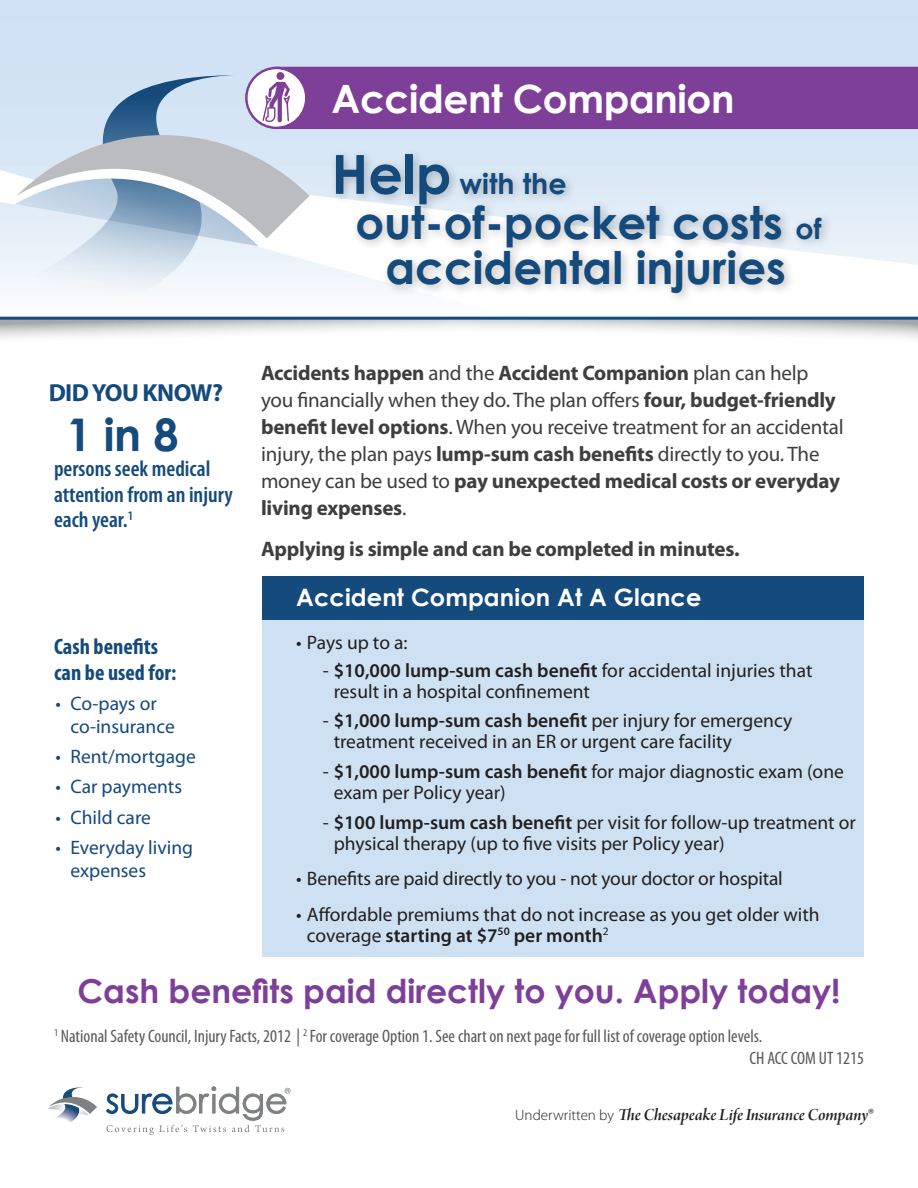
<style>
.page{position:relative;width:918px;height:1188px;background:#fff}
.page>*{position:absolute;margin:0;border:0;box-sizing:border-box;transform-origin:0 0}
.body{font:700 45px/45px "Century Gothic";color:#144a7c;text-align:center}
.t1{font:700 39px "Century Gothic";letter-spacing:-.01em;color:#fff}
.t2{font:700 33px "Century Gothic";color:#7e3f98}
.t3{font:700 28.5px "Century Gothic";color:#144a7c}
.body-2{font:700 24.75px "Myriad Pro";letter-spacing:-.025em;color:#144a7c}
.t4{font:700 24px "Century Gothic";letter-spacing:.005em;color:#fff}
.body-3{font:600 condensed 22.5px/25.5px "Myriad Pro";color:#144a7c}
.body-4{font:700 condensed 22.5px/25.5px "Myriad Pro";color:#144a7c}
.t5{font:21px/27px "Myriad Pro";letter-spacing:-.01em;color:#3e3e3f}
.t6{font:700 21px "Myriad Pro";letter-spacing:-.01em;color:#3e3e3f}
.t7{font:19.5px/21px "Myriad Pro";color:#231f20}
.t8{font:19.5px/23.4px "Myriad Pro";color:#144a7c}
.t9{font:condensed 18px "Myriad Pro";color:#57585a}
.t10{font:18px "Arno Pro Smbd Italic Display";letter-spacing:-.005em;color:#231f20}
.s1{font-size:54px}
.s2{font-size:28.5px}
.s3{font-weight:700}
.s4{font-weight:600}
.s5{font-family:"Myriad Pro";font-weight:300;font-size:15px}
</style>
<div class="page">
<svg style="left:0;top:320px;width:918px;height:18px"></svg>
<svg style="left:0;top:0;width:918px;height:320px;background:#ccddef"></svg>
<svg style="left:5px;top:247px;width:237px;height:44px;fill:#ecf3fa"></svg>
<svg style="left:259px;top:247px;width:659px;height:69px"></svg>
<div style="left:329px;top:148px;width:504px;height:157px;background:#231f20;opacity:.28"></div>
<svg style="left:0;top:67px;width:918px;height:180px;background:#bdb7d6"></svg>
<div style="left:262px;top:577px;width:602px;height:43px;background:#144a7c"></div>
<div style="left:262px;top:620px;width:602px;height:336px;background:#cee1f3"></div>
<svg style="left:48px;top:1087px;width:49px;height:35px"></svg>
<svg style="left:106px;top:1086px;width:185px;height:49px"></svg>
<p class="t1" style="left:332px;top:69px;width:404px">Accident Companion</p>
<p class="t3" style="left:332px;top:162px;width:237px"><span class="s1">Help</span> with the</p>
<p class="body" style="left:355px;top:198px;width:468px">out-of-pocket costs <span class="s2">of </span>accidental injuries</p>
<p class="body-2" style="left:49px;top:377px;width:176px">DID YOU KNOW?</p>
<p class="body" style="left:66px;top:410px;width:114px">1 in 8</p>
<p class="body-3" style="left:54px;top:456px;width:180px">persons seek medical attention from an injury each year.<sup>1</sup></p>
<p class="body-4" style="left:54px;top:633px;width:124px">Cash benefits can be used for:</p>
<p class="t8" style="left:70px;top:691px;width:106px;text-indent:-15px">• Co-pays or co-insurance</p>
<p class="t8" style="left:56px;top:745px;width:142px">• Rent/mortgage</p>
<p class="t8" style="left:56px;top:775px;width:128px">• Car payments</p>
<p class="t8" style="left:56px;top:805px;width:97px">• Child care</p>
<p class="t8" style="left:70px;top:835px;width:124px;text-indent:-15px">• Everyday living expenses</p>
<p class="t5" style="left:261px;top:359px;width:584px"><span class="s3">Accidents happen</span> and the <span class="s3">Accident Companion</span> plan can help you financially when they do. The plan offers <span class="s3">four, budget-friendly benefit level options</span>. When you receive treatment for an accidental injury, the plan pays <span class="s3">lump-sum cash benefits</span> directly to you. The money can be used to <span class="s3">pay unexpected medical costs or everyday living expenses</span>.</p>
<p class="t6" style="left:261px;top:535px;width:480px">Applying is simple and can be completed in minutes.</p>
<p class="t4" style="left:296px;top:579px;width:407px">Accident Companion At A Glance</p>
<p class="t7" style="left:296px;top:631px;width:113px">• Pays up to a:</p>
<p class="t7" style="left:334px;top:659px;width:480px;text-indent:-11px">- <span class="s4">$10,000 lump-sum cash benefit</span> for accidental injuries that result in a hospital confinement</p>
<p class="t7" style="left:334px;top:710px;width:460px;text-indent:-11px">- <span class="s4">$1,000 lump-sum cash benefit</span> per injury for emergency treatment received in an ER or urgent care facility</p>
<p class="t7" style="left:334px;top:761px;width:512px;text-indent:-11px">- <span class="s4">$1,000 lump-sum cash benefit</span> for major diagnostic exam (one exam per Policy year)</p>
<p class="t7" style="left:334px;top:811px;width:524px;text-indent:-11px">- <span class="s4">$100 lump-sum cash benefit</span> per visit for follow-up treatment or physical therapy (up to five visits per Policy year)</p>
<p class="t7" style="left:296px;top:868px;width:488px">• Benefits are paid directly to you - not your doctor or hospital</p>
<p class="t7" style="left:307px;top:904px;width:514px;text-indent:-11px">• Affordable premiums that do not increase as you get older with coverage <span class="s4">starting at $7</span><sup>50</sup> <span class="s4">per month</span><sup>2</sup></p>
<p class="t2" style="left:78px;top:966px;width:764px">Cash benefits paid directly to you. Apply today!</p>
<p class="t9" style="left:54px;top:1025px;width:710px"><sup>1</sup> National Safety Council, Injury Facts, 2012 | <sup>2</sup> For coverage Option 1. See chart on next page for full list of coverage option levels.</p>
<p class="t9" style="left:750px;top:1047px;width:116px">CH ACC COM UT 1215</p>
<p class="t10" style="left:515px;top:1105px;width:360px"><span class="s5">Underwritten by</span> The Chesapeake Life Insurance Company<span class="s5">®</span></p>
</div>
